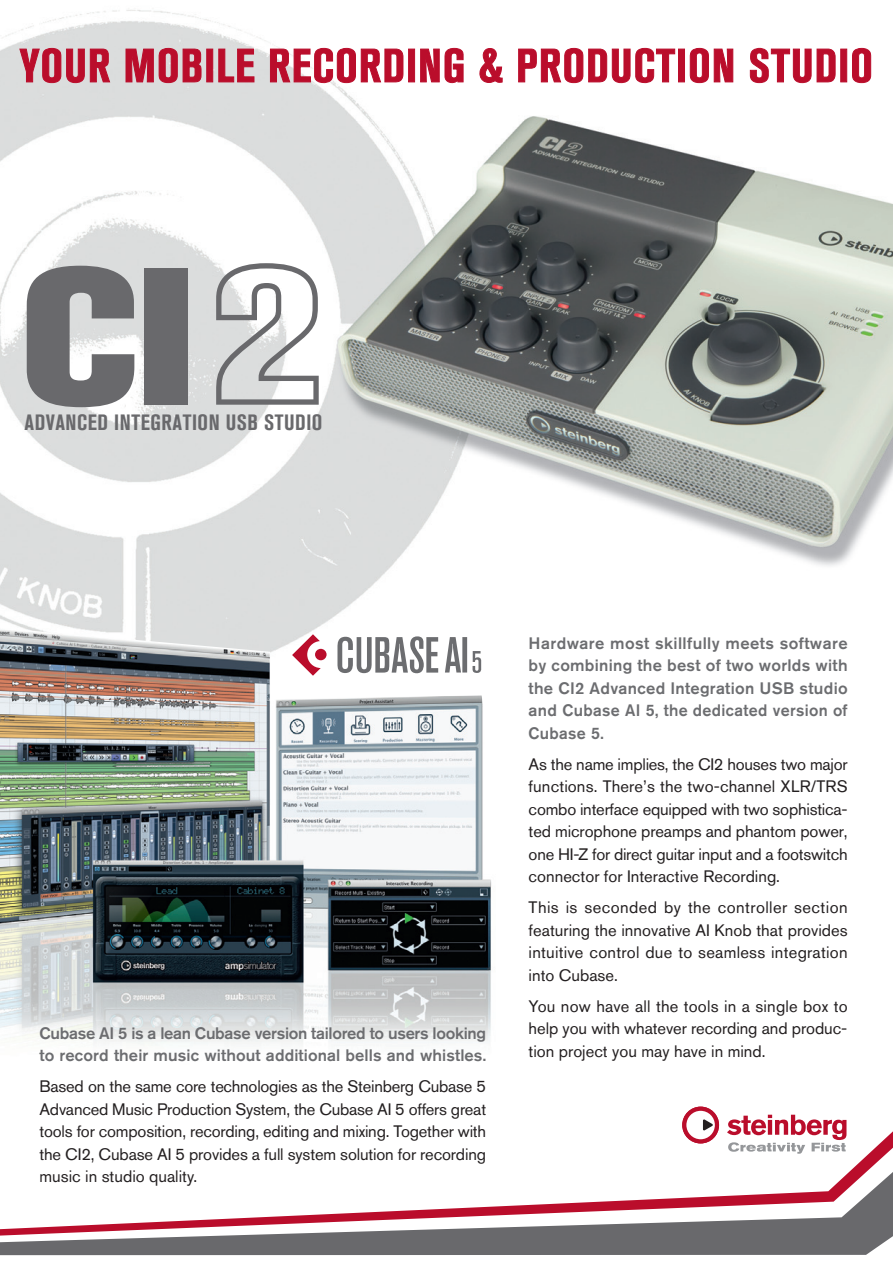
<style>
.page{position:relative;width:893px;height:1263px;background:#fff}
.page>*{position:absolute;margin:0;border:0;box-sizing:border-box;transform-origin:0 0}
.t1{font:700 condensed 22.05px "Akzidenz Grotesk BQ";letter-spacing:.025em;color:#69696c}
.t2{font:16.5px/22.5px "Akzidenz Grotesk BQ";color:#231f20;text-align:justify}
.t3{font:500 16.5px/22.5px "Akzidenz Grotesk BQ";letter-spacing:.005em;color:#6c6d70;text-align:justify}
</style>
<div class="page">
<img style="left:0;top:10px;width:893px;height:1246px">
<img style="left:0;top:627px;width:513px;height:166px">
<svg style="left:0;top:793px;width:893px;height:454px"></svg>
<svg style="left:682px;top:1107px;width:37px;height:36px"></svg>
<svg style="left:727px;top:1115px;width:119px;height:39px"></svg>
<svg style="left:19px;top:45px;width:852px;height:38px"></svg>
<svg style="left:27px;top:266px;width:107px;height:141px;background:#909092"></svg>
<div style="left:144px;top:268px;width:43px;height:137px;background:#69696c"></div>
<svg style="left:216px;top:263px;width:103px;height:142px"></svg>
<svg style="left:445px;top:637px;width:36px;height:36px"></svg>
<svg style="left:337px;top:636px;width:101px;height:37px"></svg>
<svg style="left:292px;top:634px;width:35px;height:42px"></svg>
<h1 class="t1" style="left:24px;top:414px;width:299px">ADVANCED INTEGRATION USB STUDIO</h1>
<p class="t3" style="left:40px;top:1023px;width:448px">Cubase AI 5 is a lean Cubase version tailored to users looking to record their music without additional bells and whistles.</p>
<p class="t2" style="left:40px;top:1077px;width:448px">Based on the same core technologies as the Steinberg Cubase 5<br>Advanced Music Production System, the Cubase AI 5 offers great tools for composition, recording, editing and mixing. Together with the CI2, Cubase AI 5 provides a full system solution for recording music in studio quality.</p>
<p class="t3" style="left:529px;top:633px;width:320px">Hardware most skillfully meets software by combining the best of two worlds with the CI2 Advanced Integration USB studio and Cubase AI 5, the dedicated version of Cubase 5.</p>
<p class="t2" style="left:529px;top:754px;width:320px">As the name implies, the CI2 houses two major functions. There’s the two-channel XLR/TRS combo interface equipped with two sophistica&shy;ted microphone preamps and phantom power, one HI-Z for direct guitar input and a footswitch connector for Interactive Recording.</p>
<p class="t2" style="left:529px;top:898px;width:320px">This is seconded by the controller section featuring the innovative AI Knob that provides intuitive control due to seamless integration into Cubase.</p>
<p class="t2" style="left:529px;top:996px;width:320px">You now have all the tools in a single box to help you with whatever recording and produc&shy;tion project you may have in mind.</p>
</div>
